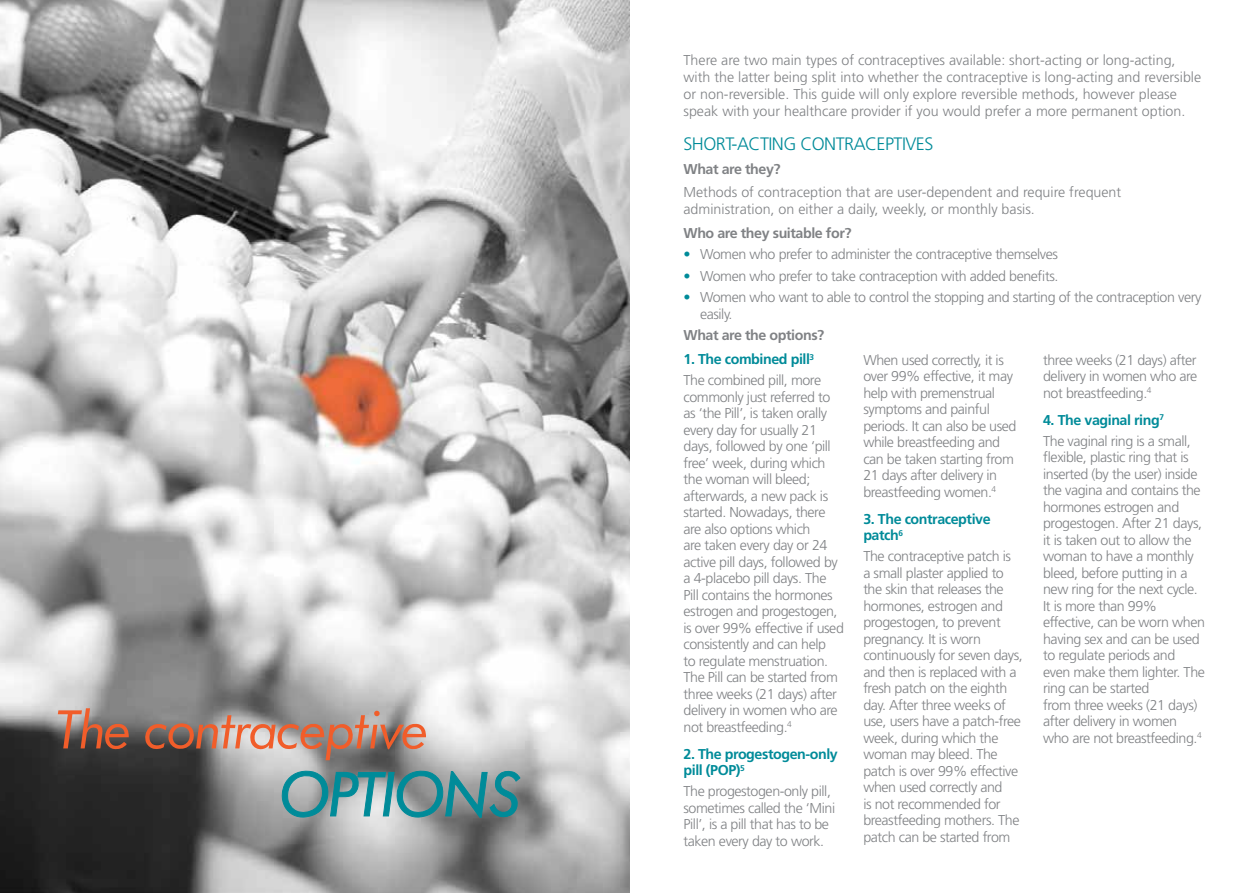
<style>
.page{position:relative;width:1259px;height:893px;background:#fff}
.page>*{position:absolute;margin:0;border:0;box-sizing:border-box;transform-origin:0 0}
.t1{font:italic 60px "Gillette";color:#008b99}
.t2{font:italic 52.5px "Gillette";color:#f15d2a}
.t3{font:300 18px "Frutiger";letter-spacing:-.03em;color:#008b99}
.t4{font:300 14.25px/16.5px "Frutiger";letter-spacing:-.03em;color:#808285}
.t5{font:300 14.25px/17.1px "Frutiger";color:#808285}
.t6{font:700 14.25px/16.5px "Frutiger";letter-spacing:-.03em;color:#008b99}
.t7{font:700 14.25px "Frutiger";letter-spacing:-.03em;color:#808285}
.s1{color:#008b99}
.s2{font-weight:700;color:#008b99}
</style>
<div class="page">
<img style="left:0;top:0;width:629px;height:893px">
<svg style="left:281px;top:769px;width:239px;height:49px;background:#8fa0a1"></svg>
<h2 class="t2" style="left:54px;top:696px;width:373px">The contraceptive</h2>
<h1 class="t1" style="left:278px;top:756px;width:36px">OPTIONS</h1>
<p class="t5" style="left:683px;top:51px;width:519px">There are two main types of contraceptives available: short-acting or long-acting, with the latter being split into whether the contraceptive is long-acting and reversible or non-reversible. This guide will only explore reversible methods, however please speak with your healthcare provider if you would prefer a more permanent option.</p>
<p class="t3" style="left:683px;top:134px;width:63px">Short-acti</p>
<p class="t3" style="left:772px;top:134px;width:163px">ng c ontrac eptives</p>
<p class="t7" style="left:683px;top:160px;width:99px">What are they?</p>
<p class="t5" style="left:683px;top:184px;width:439px">Methods of contraception that are user-dependent and require frequent administration, on either a daily, weekly, or monthly basis.</p>
<p class="t7" style="left:683px;top:225px;width:170px">Who are they suitable for?</p>
<p class="t4" style="left:683px;top:246px;width:376px"><span class="s1">•</span> Women who prefer to administer the contraceptive themselves</p>
<p class="t4" style="left:683px;top:268px;width:376px"><span class="s1">•</span> Women who prefer to take contraception with added benefits.</p>
<p class="t4" style="left:700px;top:289px;width:503px;line-height:17.1px;text-indent:-17px"><span class="s1">•</span> Women who want to able to control the stopping and starting of the contraception very easily.</p>
<p class="t7" style="left:683px;top:327px;width:142px">What are the options?</p>
<p class="t4" style="left:683px;top:349px;width:139px;line-height:20.7px"><span class="s2">1. The combined pill</span><sup>3<br></sup>The combined pill, more</p>
<p class="t4" style="left:683px;top:389px;width:162px">commonly just referred to as ‘the Pill’, is taken orally every day for usually 21 days, followed by one ‘pill free’ week, during which the woman will bleed; afterwards, a new pack is started. Nowadays, there are also options which<br>are taken every day or 24 active pill days, followed by a 4-placebo pill days. The<br>Pill contains the hormones estrogen and progestogen, is over 99% effective if used consistently and can help<br>to regulate menstruation.<br>The Pill can be started from three weeks (21 days) after delivery in women who are not breastfeeding.<sup>4</sup></p>
<p class="t6" style="left:683px;top:746px;width:156px">2. The progestogen-only pill (POP)<sup>5</sup></p>
<p class="t4" style="left:683px;top:783px;width:153px">The progestogen-only pill, sometimes called the ‘Mini<br>Pill’, is a pill that has to be taken every day to work.</p>
<p class="t4" style="left:1043px;top:352px;width:156px;text-align:justify">three weeks (21 days) after delivery in women who are not breastfeeding.<sup>4</sup></p>
<p class="t4" style="left:1043px;top:410px;width:149px;line-height:20.7px"><span class="s2">4. The vaginal ring</span><sup>7<br></sup>The vaginal ring is a small,</p>
<p class="t4" style="left:1043px;top:449px;width:163px">flexible, plastic ring that is inserted (by the user) inside the vagina and contains the hormones estrogen and progestogen. After 21 days, it is taken out to allow the woman to have a monthly bleed, before putting in a new ring for the next cycle.<br>It is more than 99% effective, can be worn when having sex and can be used to regulate periods and even make them lighter. The ring can be started<br>from three weeks (21 days) after delivery in women who are not breastfeeding.<sup>4</sup></p>
<p class="t4" style="left:863px;top:352px;width:155px">When used correctly, it is over 99% effective, it may help with premenstrual symptoms and painful periods. It can also be used while breastfeeding and can be taken starting from<br>21 days after delivery in breastfeeding women.<sup>4</sup></p>
<p class="t6" style="left:863px;top:511px;width:129px">3. The contraceptive patch<sup>6</sup></p>
<p class="t4" style="left:863px;top:548px;width:161px">The contraceptive patch is<br>a small plaster applied to the skin that releases the hormones, estrogen and progestogen, to prevent pregnancy. It is worn continuously for seven days, and then is replaced with a fresh patch on the eighth day. After three weeks of use, users have a patch-free week, during which the woman may bleed. The patch is over 99% effective when used correctly and<br>is not recommended for breastfeeding mothers. The patch can be started from</p>
</div>
